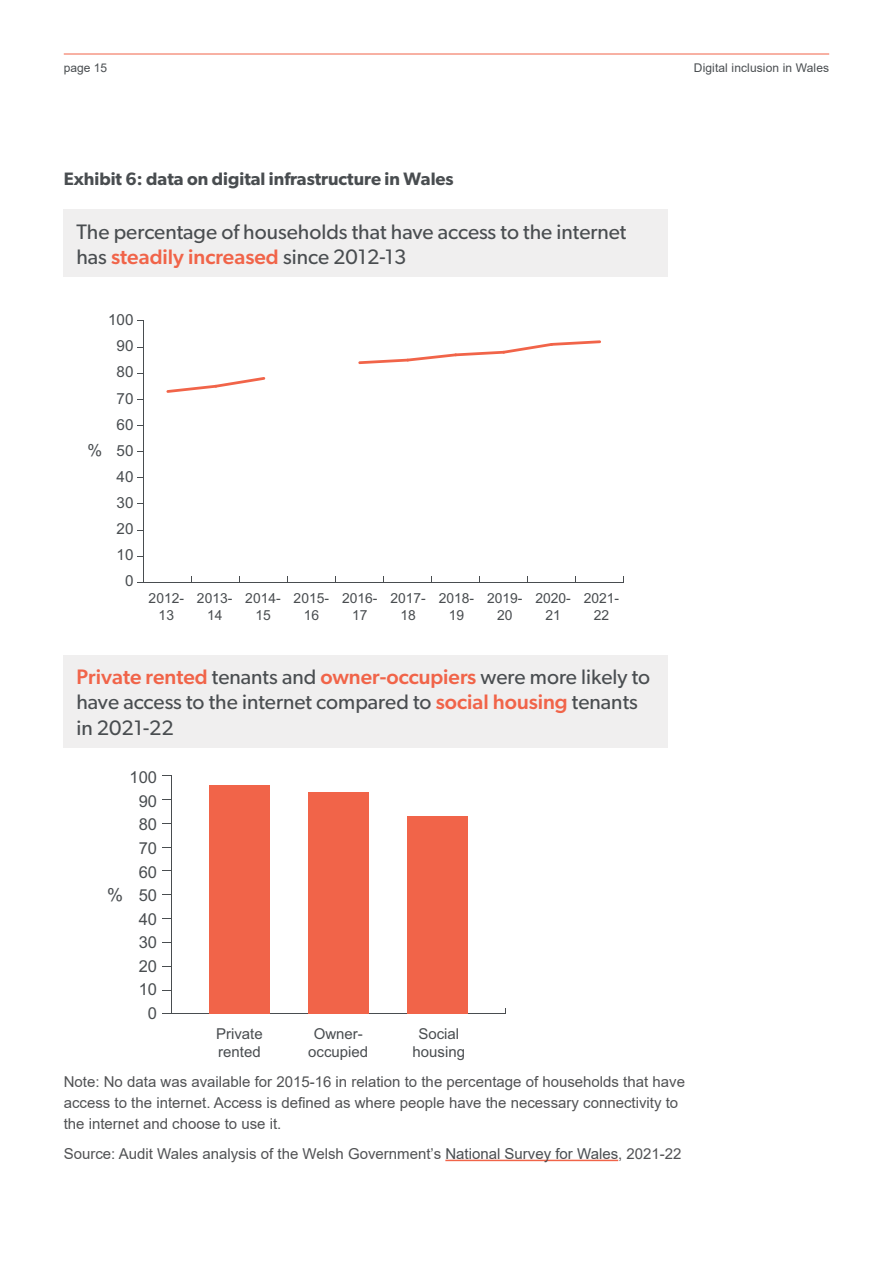
<style>
.page{position:relative;width:893px;height:1263px;background:#fff}
.page>*{position:absolute;margin:0;border:0;box-sizing:border-box;transform-origin:0 0}
.Normal_Body_Text{font:21px/25.2px "Gibson";color:#494d50}
.Box___Figure_Heading{font:600 18px "Gibson";color:#494d50}
.t1{font:18px "Arial";color:#494d50}
.t2{font:16.65px "Arial";color:#494d50}
.t3{font:16.5px "Arial";color:#494d50}
.t4{font:15.3px "Arial";color:#494d50}
.Exhibit_source{font:15px/21px "Arial";color:#515254}
.t5{font:15px/18px "Arial";color:#494d50;text-align:center}
.t6{font:13.8px/16.6px "Arial";color:#494d50;text-align:center}
.t7{font:12px "Arial";letter-spacing:.01em;color:#494d50}
.s1{font-weight:500;color:#f16449}
.s2{color:#494d50}
</style>
<div class="page">
<hr style="left:64px;top:54px;width:765px;height:1px;background:#f16449">
<hr style="left:445px;top:1160px;width:173px;height:1px;background:#f16449">
<div style="left:64px;top:209px;width:604px;height:68px;background:#f0efef"></div>
<div style="left:64px;top:655px;width:604px;height:92px;background:#f0efef"></div>
<hr style="left:144px;top:582px;width:480px;height:1px;background:#494d50">
<hr style="left:144px;top:321px;width:1px;height:261px;background:#494d50">
<svg style="left:137px;top:576px;width:8px;height:7px"></svg>
<svg style="left:166px;top:377px;width:99px;height:16px"></svg>
<svg style="left:358px;top:340px;width:243px;height:24px"></svg>
<hr style="left:171px;top:1013px;width:334px;height:1px;background:#494d50">
<hr style="left:171px;top:776px;width:1px;height:238px;background:#494d50">
<div style="left:407px;top:816px;width:60px;height:198px;background:#f16449"></div>
<div style="left:308px;top:792px;width:61px;height:222px;background:#f16449"></div>
<div style="left:209px;top:785px;width:61px;height:229px;background:#f16449"></div>
<p class="t7" style="left:64px;top:59px;width:45px">page 15</p>
<p class="t7" style="left:694px;top:59px;width:137px">Digital inclusion in Wales</p>
<p class="Box___Figure_Heading" style="left:64px;top:168px;width:391px">Exhibit 6: data on digital infrastructure in Wales</p>
<p class="Normal_Body_Text" style="left:76px;top:219px;width:552px">The percentage of households that have access to the internet has <span class="s1">steadily increased</span> since 2012-13</p>
<p class="t4" style="left:108px;top:309px;width:27px">100</p>
<p class="t4" style="left:117px;top:335px;width:18px">90</p>
<p class="t4" style="left:117px;top:361px;width:18px">80</p>
<p class="t4" style="left:117px;top:388px;width:18px">70</p>
<p class="t2" style="left:87px;top:438px;width:16px">%</p>
<p class="t4" style="left:117px;top:414px;width:18px">60</p>
<p class="t4" style="left:117px;top:440px;width:18px">50</p>
<p class="t4" style="left:117px;top:466px;width:18px">40</p>
<p class="t4" style="left:117px;top:492px;width:18px">30</p>
<p class="t4" style="left:117px;top:518px;width:18px">20</p>
<p class="t4" style="left:117px;top:544px;width:18px">10</p>
<p class="t4" style="left:125px;top:570px;width:10px">0</p>
<p class="t6" style="left:149px;top:590px;width:37px">2012-<br>13</p>
<p class="t6" style="left:197px;top:590px;width:37px">2013-<br>14</p>
<p class="t6" style="left:245px;top:590px;width:37px">2014-<br>15</p>
<p class="t6" style="left:294px;top:590px;width:37px">2015-<br>16</p>
<p class="t6" style="left:342px;top:590px;width:37px">2016-<br>17</p>
<p class="t6" style="left:390px;top:590px;width:37px">2017-<br>18</p>
<p class="t6" style="left:439px;top:590px;width:37px">2018-<br>19</p>
<p class="t6" style="left:487px;top:590px;width:37px">2019-<br>20</p>
<p class="t6" style="left:535px;top:590px;width:37px">2020-<br>21</p>
<p class="t6" style="left:584px;top:590px;width:37px">2021-<br>22</p>
<p class="Normal_Body_Text" style="left:76px;top:664px;width:575px"><span class="s1">Private rented</span> tenants and <span class="s1">owner-occupiers</span> were more likely to have access to the internet compared to <span class="s1">social housing</span> tenants in 2021-22</p>
<p class="t3" style="left:130px;top:766px;width:29px">100</p>
<p class="t3" style="left:139px;top:790px;width:20px">90</p>
<p class="t3" style="left:139px;top:813px;width:20px">80</p>
<p class="t3" style="left:139px;top:837px;width:20px">70</p>
<p class="t1" style="left:107px;top:882px;width:18px">%</p>
<p class="t3" style="left:139px;top:860px;width:20px">60</p>
<p class="t3" style="left:139px;top:884px;width:20px">50</p>
<p class="t3" style="left:139px;top:907px;width:20px">40</p>
<p class="t3" style="left:139px;top:931px;width:20px">30</p>
<p class="t3" style="left:139px;top:954px;width:20px">20</p>
<p class="t3" style="left:139px;top:978px;width:20px">10</p>
<p class="t3" style="left:148px;top:1001px;width:11px">0</p>
<p class="t5" style="left:216px;top:1025px;width:48px;text-align:left">Private rented</p>
<p class="t5" style="left:308px;top:1025px;width:62px">Owner&shy;occupied</p>
<p class="t5" style="left:412px;top:1025px;width:54px">Social housing</p>
<p class="Exhibit_source" style="left:64px;top:1071px;width:623px">Note: No data was available for 2015-16 in relation to the percentage of households that have access to the internet. Access is defined as where people have the necessary connectivity to the internet and choose to use it.</p>
<p class="Exhibit_source" style="left:64px;top:1143px;width:619px">Source: Audit Wales analysis of the Welsh Government’s <span class="s2">National Survey for Wales</span>, 2021-22</p>
</div>
